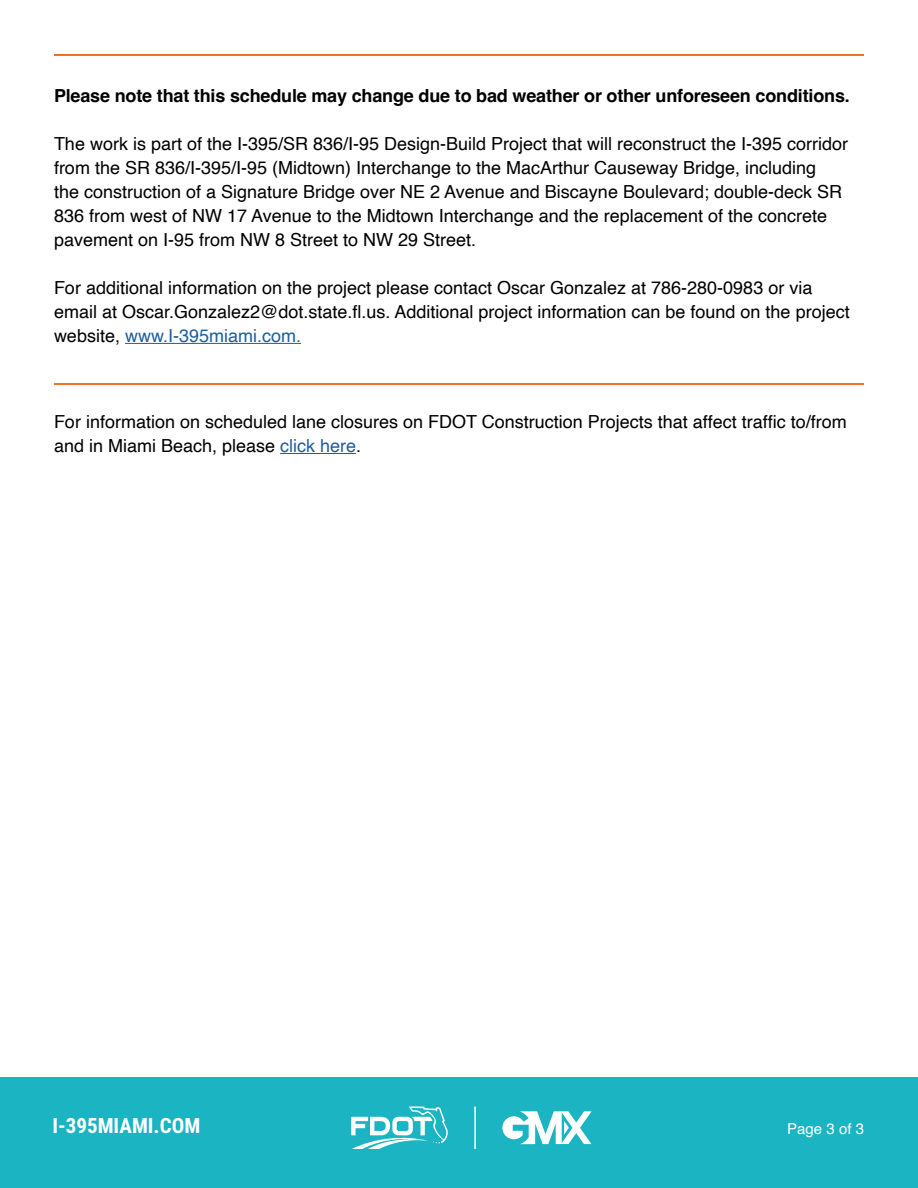
<style>
.page{position:relative;width:918px;height:1188px;background:#fff}
.page>*{position:absolute;margin:0;border:0;box-sizing:border-box;transform-origin:0 0}
.t1{font:700 21px "Roboto Condensed";color:#fff}
.t2{font:18px/24px "Helvetica";color:#000}
.t3{font:700 18px "Helvetica";letter-spacing:-.01em;color:#000}
.t4{font:15px "Helvetica";color:#fff}
.s1{color:#215e9e}
</style>
<div class="page">
<div style="left:0;top:1077px;width:918px;height:111px;background:#1ab4c3"></div>
<svg style="left:502px;top:1111px;width:90px;height:33px"></svg>
<svg style="left:351px;top:1106px;width:97px;height:43px"></svg>
<hr style="left:474px;top:1106px;width:2px;height:43px;background:#fff">
<hr style="left:125px;top:343px;width:176px;height:1px;background:#215e9e">
<hr style="left:54px;top:384px;width:810px;height:1px;background:#f36e27">
<hr style="left:280px;top:453px;width:76px;height:1px;background:#215e9e">
<hr style="left:54px;top:54px;width:810px;height:1px;background:#f36e27">
<p class="t3" style="left:54px;top:85px;width:797px">Please note that this schedule may change due to bad weather or other unforeseen conditions.</p>
<p class="t2" style="left:54px;top:132px;width:796px">The work is part of the I-395/SR 836/I-95 Design-Build Project that will reconstruct the I-395 corridor from the SR 836/I-395/I-95 (Midtown) Interchange to the MacArthur Causeway Bridge, including<br>the construction of a Signature Bridge over NE 2 Avenue and Biscayne Boulevard; double-deck SR 836 from west of NW 17 Avenue to the Midtown Interchange and the replacement of the concrete pavement on I-95 from NW 8 Street to NW 29 Street.</p>
<p class="t2" style="left:54px;top:276px;width:797px">For additional information on the project please contact Oscar Gonzalez at 786-280-0983 or via email at Oscar.Gonzalez2@dot.state.fl.us. Additional project information can be found on the project website, <span class="s1">www.I-395miami.com.</span></p>
<p class="t2" style="left:54px;top:410px;width:794px">For information on scheduled lane closures on FDOT Construction Projects that affect traffic to/from and in Miami Beach, please <span class="s1">click here</span>.</p>
<p class="t1" style="left:52px;top:1111px;width:149px">I-395MIAMI.COM</p>
<p class="t4" style="left:787px;top:1117px;width:78px">Page 3 of 3</p>
</div>
